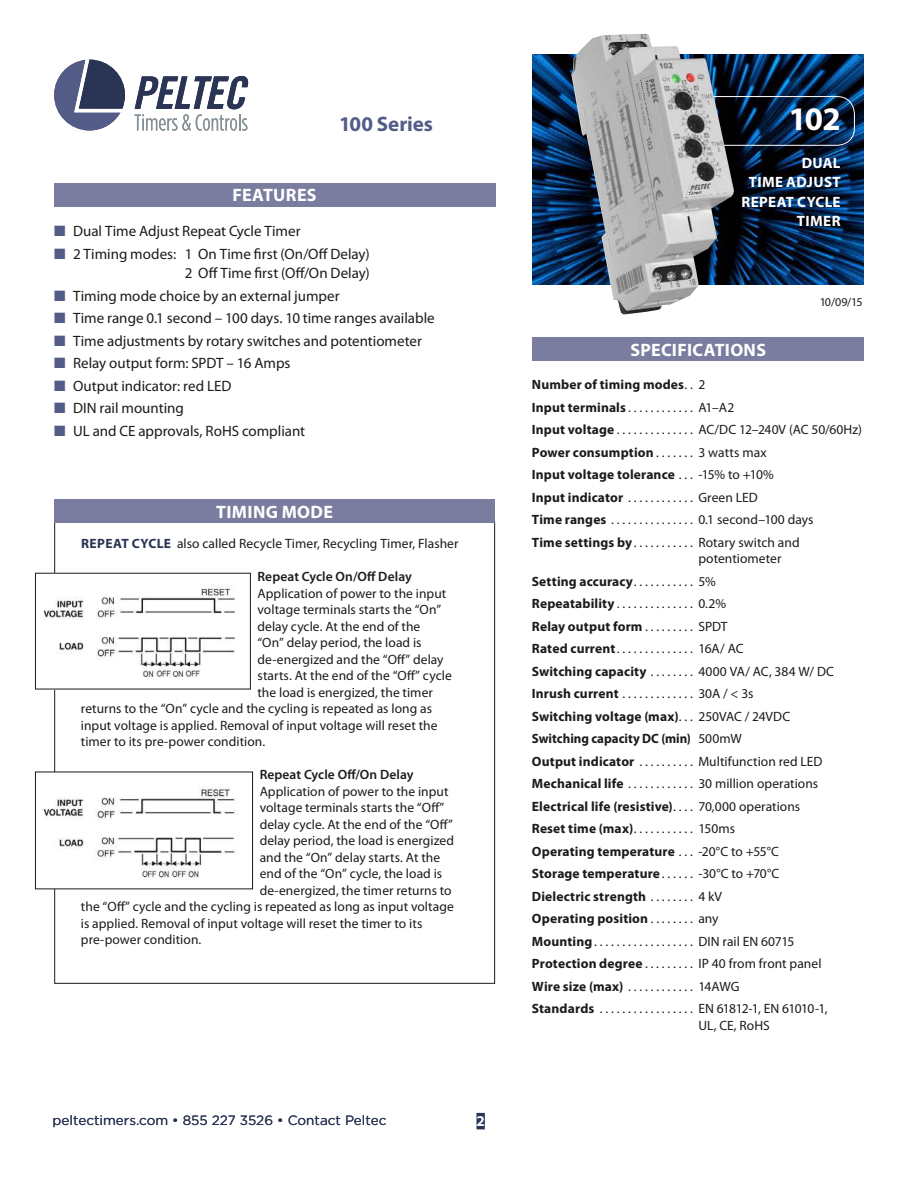
<style>
.page{position:relative;width:918px;height:1188px;background:#fff}
.page>*{position:absolute;margin:0;border:0;box-sizing:border-box;transform-origin:0 0}
.t1{font:700 33px "Myriad Pro";color:#fff}
.t2{font:700 21px "Myriad Pro";letter-spacing:-.005em;color:#535c86}
.t3{font:700 18px "Myriad Pro";letter-spacing:.02em;color:#fff}
.t4{font:15px/19.5px "Myriad Pro";color:#1b1b1a;text-align:right}
.t5{font:700 15px/19.5px "Myriad Pro";letter-spacing:.02em;color:#fff;text-align:right}
.t6{font:13.5px/22.5px "Myriad Pro";letter-spacing:.005em;color:#1b1b1a}
.t7{font:600 13.5px "Myriad Pro";letter-spacing:.005em;color:#1b1b1a}
.t8{font:13.5px "Gotham";color:#2a3454}
.t9{font:12px "Myriad Pro";color:#1b1b1a}
.s1{color:#535c86}
.s2{font-weight:700;color:#2a3454}
.s3{font-weight:700}
</style>
<div class="page">
<div style="left:477px;top:1113px;width:8px;height:16px;background:#2a3454"></div>
<div style="left:54px;top:500px;width:441px;height:23px;background:#7a7d9f"></div>
<div style="left:54px;top:183px;width:441px;height:24px;background:#7a7d9f"></div>
<div style="left:533px;top:337px;width:331px;height:24px;background:#7a7d9f"></div>
<div style="left:35px;top:772px;width:218px;height:117px;border:1px solid #1b1b1a"></div>
<img style="left:43px;top:585px;width:192px;height:93px">
<div style="left:35px;top:573px;width:216px;height:116px;border:1px solid #1b1b1a"></div>
<img style="left:533px;top:54px;width:331px;height:231px">
<img style="left:43px;top:787px;width:194px;height:91px">
<div style="left:641px;top:96px;width:214px;height:50px;border:1px solid #fff;border-radius:18px"></div>
<img style="left:571px;top:34px;width:163px;height:281px">
<svg style="left:54px;top:60px;width:71px;height:70px"></svg>
<svg style="left:135px;top:76px;width:113px;height:55px"></svg>
<h3 class="t3" style="left:233px;top:188px;width:86px">FEATURES</h3>
<h2 class="t2" style="left:339px;top:116px;width:96px">100 Series</h2>
<p class="t4" style="left:54px;top:223px;width:248px"><span class="s1">■</span> Dual Time Adjust Repeat Cycle Timer</p>
<p class="t4" style="left:54px;top:245px;width:317px"><span class="s1">■</span> 2 Timing modes: 1 On Time first (On/Off Delay)<br>2 Off Time first (Off/On Delay)</p>
<p class="t4" style="left:54px;top:287px;width:287px"><span class="s1">■</span> Timing mode choice by an external jumper</p>
<p class="t4" style="left:54px;top:310px;width:382px"><span class="s1">■</span> Time range 0.1 second – 100 days. 10 time ranges available</p>
<p class="t4" style="left:54px;top:332px;width:369px"><span class="s1">■</span> Time adjustments by rotary switches and potentiometer</p>
<p class="t4" style="left:54px;top:355px;width:238px"><span class="s1">■</span> Relay output form: SPDT – 16 Amps</p>
<p class="t4" style="left:54px;top:377px;width:179px"><span class="s1">■</span> Output indicator: red LED</p>
<p class="t4" style="left:54px;top:400px;width:131px"><span class="s1">■</span> DIN rail mounting</p>
<p class="t4" style="left:54px;top:422px;width:253px"><span class="s1">■</span> UL and CE approvals, RoHS compliant</p>
<h3 class="t3" style="left:216px;top:505px;width:118px">TIMING MODE</h3>
<p class="t6" style="left:81px;top:534px;width:379px"><span class="s2">REPEAT CYCLE</span> also called Recycle Timer, Recycling Timer, Flasher</p>
<p class="t7" style="left:258px;top:572px;width:156px">Repeat Cycle On/Off Delay</p>
<p class="t6" style="left:258px;top:583px;width:190px">Application of power to the input</p>
<p class="t6" style="left:258px;top:600px;width:185px">voltage terminals starts the “On”</p>
<p class="t6" style="left:258px;top:616px;width:164px">delay cycle. At the end of the</p>
<p class="t6" style="left:258px;top:633px;width:166px">“On” delay period, the load is</p>
<p class="t6" style="left:258px;top:649px;width:188px">de-energized and the “Off” delay</p>
<p class="t6" style="left:258px;top:666px;width:196px">starts. At the end of the “Off” cycle</p>
<p class="t6" style="left:258px;top:682px;width:177px">the load is energized, the timer</p>
<p class="t6" style="left:81px;top:699px;width:353px">returns to the “On” cycle and the cycling is repeated as long as</p>
<p class="t6" style="left:81px;top:715px;width:358px">input voltage is applied. Removal of input voltage will reset the</p>
<p class="t6" style="left:81px;top:732px;width:186px">timer to its pre-power condition.</p>
<p class="t7" style="left:260px;top:770px;width:155px">Repeat Cycle Off/On Delay</p>
<p class="t6" style="left:260px;top:781px;width:190px">Application of power to the input</p>
<p class="t6" style="left:260px;top:798px;width:186px">voltage terminals starts the “Off”</p>
<p class="t6" style="left:260px;top:814px;width:195px">delay cycle. At the end of the “Off”</p>
<p class="t6" style="left:260px;top:831px;width:196px">delay period, the load is energized</p>
<p class="t6" style="left:260px;top:847px;width:182px">and the “On” delay starts. At the</p>
<p class="t6" style="left:260px;top:864px;width:184px">end of the “On” cycle, the load is</p>
<p class="t6" style="left:260px;top:880px;width:194px">de-energized, the timer returns to</p>
<p class="t6" style="left:81px;top:897px;width:374px">the “Off” cycle and the cycling is repeated as long as input voltage</p>
<p class="t6" style="left:81px;top:913px;width:343px">is applied. Removal of input voltage will reset the timer to its</p>
<p class="t6" style="left:81px;top:930px;width:122px">pre-power condition.</p>
<p class="t8" style="left:53px;top:1114px;width:335px">peltectimers.com • 855 227 3526 • Contact Peltec</p>
<p class="t5" style="left:477px;top:1112px;width:10px">2</p>
<h1 class="t1" style="left:788px;top:107px;width:54px">102</h1>
<p class="t5" style="left:741px;top:154px;width:101px">DUAL<br>TIME ADJUST<br>REPEAT CYCLE<br>TIMER</p>
<p class="t9" style="left:820px;top:298px;width:44px">10/09/15</p>
<h3 class="t3" style="left:631px;top:343px;width:137px">SPECIFICATIONS</h3>
<p class="t6" style="left:532px;top:375px;width:332px"><span class="s3">Number of timing modes</span> . . 2<br><span class="s3">Input terminals</span> . . . . . . . . . . . . A1–A2<br><span class="s3">Input voltage</span> . . . . . . . . . . . . . . AC/DC 12–240V (AC 50/60Hz)<br><span class="s3">Power consumption</span> . . . . . . . 3 watts max<br><span class="s3">Input voltage tolerance</span> . . . -15% to +10%<br><span class="s3">Input indicator</span> . . . . . . . . . . . . Green LED<br><span class="s3">Time ranges</span> . . . . . . . . . . . . . . . 0.1 second–100 days<br><span class="s3">Time settings by</span> . . . . . . . . . . . Rotary switch and</p>
<p class="t6" style="left:532px;top:549px;width:304px;text-indent:166px">potentiometer<br><span class="s3">Setting accuracy</span> . . . . . . . . . . . 5%<br><span class="s3">Repeatability</span> . . . . . . . . . . . . . . 0.2%<br><span class="s3">Relay output form</span> . . . . . . . . . SPDT<br><span class="s3">Rated current</span> .............. 16A/ AC<br><span class="s3">Switching capacity</span> . . . . . . . . 4000 VA/ AC, 384 W/ DC <span class="s3">Inrush current</span> . . . . . . . . . . . . . 30A / &lt; 3s<br><span class="s3">Switching voltage (max)</span> . . . 250VAC / 24VDC <span class="s3">Switching capacity DC (min)</span> 500mW<br><span class="s3">Output indicator</span> . . . . . . . . . . Multifunction red LED <span class="s3">Mechanical life</span> . . . . . . . . . . . . 30 million operations <span class="s3">Electrical life (resistive)</span> . . . . 70,000 operations <span class="s3">Reset time (max)</span> . . . . . . . . . . . 150ms<br><span class="s3">Operating temperature</span> . . . -20°C to +55°C<br><span class="s3">Storage temperature</span> . . . . . . -30°C to +70°C <span class="s3">Dielectric strength</span> . . . . . . . . 4 kV<br><span class="s3">Operating position</span> . . . . . . . . any<br><span class="s3">Mounting</span> .................. DIN rail EN 60715<br><span class="s3">Protection degree</span> . . . . . . . . . IP 40 from front panel <span class="s3">Wire size (max)</span> . . . . . . . . . . . . 14AWG<br><span class="s3">Standards</span> . . . . . . . . . . . . . . . . . EN 61812-1, EN 61010-1,</p>
<p class="t6" style="left:698px;top:1015px;width:73px">UL, CE, RoHS</p>
</div>
